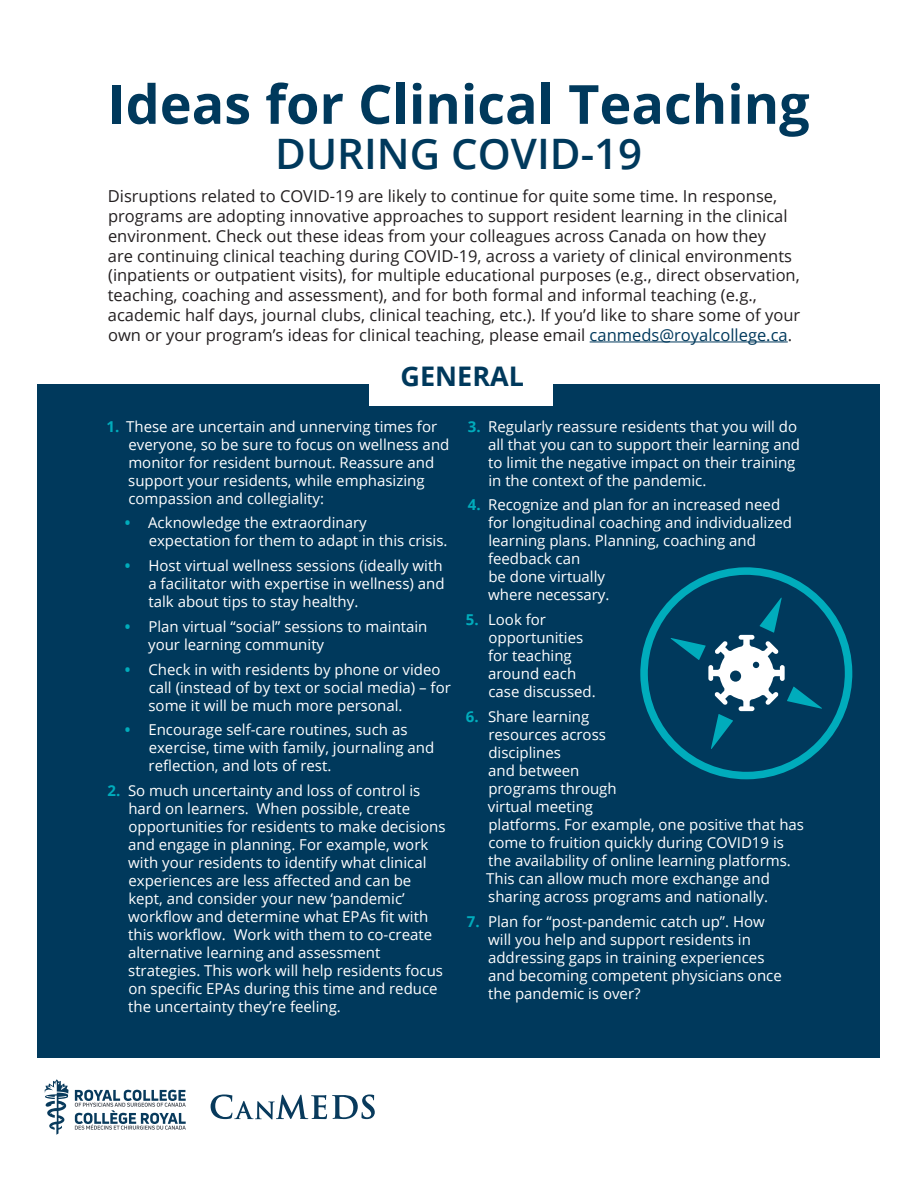
<style>
.page{position:relative;width:918px;height:1188px;background:#fff}
.page>*{position:absolute;margin:0;border:0;box-sizing:border-box;transform-origin:0 0}
.t1{font:700 54px "Open Sans";color:#00395c}
.t2{font:600 42px "Open Sans";color:#00395c}
.t3{font:700 27px "Open Sans";color:#00395c}
.Deck{font:16.5px/19.8px "Open Sans";color:#231f20}
.t4{font:15px/18px "Open Sans";color:#fff}
.s1{color:#00395c}
.s2{font-weight:700;color:#00acbc}
</style>
<div class="page">
<hr style="left:590px;top:342px;width:198px;height:1px;background:#00395c">
<div style="left:38px;top:384px;width:842px;height:674px;background:#00395c"></div>
<div style="left:369px;top:362px;width:184px;height:44px;background:#fff"></div>
<svg style="left:640px;top:567px;width:213px;height:212px"></svg>
<svg style="left:44px;top:1079px;width:25px;height:56px"></svg>
<svg style="left:75px;top:1090px;width:111px;height:40px"></svg>
<svg style="left:211px;top:1095px;width:164px;height:24px"></svg>
<h1 class="t1" style="left:108px;top:66px;width:703px">Ideas for Clinical Teaching</h1>
<h1 class="t2" style="left:275px;top:125px;width:368px">DURING COVID-19</h1>
<p class="Deck" style="left:108px;top:186px;width:694px">Disruptions related to COVID-19 are likely to continue for quite some time. In response, programs are adopting innovative approaches to support resident learning in the clinical environment. Check out these ideas from your colleagues across Canada on how they<br>are continuing clinical teaching during COVID-19, across a variety of clinical environments (inpatients or outpatient visits), for multiple educational purposes (e.g., direct observation, teaching, coaching and assessment), and for both formal and informal teaching (e.g., academic half days, journal clubs, clinical teaching, etc.). If you’d like to share some of your own or your program’s ideas for clinical teaching, please email <span class="s1">canmeds@royalcollege.ca</span>.</p>
<h2 class="t3" style="left:401px;top:357px;width:125px">GENERAL</h2>
<p class="t4" style="left:128px;top:417px;width:323px;text-indent:-22px"><span class="s2">1.</span> These are uncertain and unnerving times for everyone, so be sure to focus on wellness and monitor for resident burnout. Reassure and support your residents, while emphasizing compassion and collegiality:</p>
<p class="t4" style="left:149px;top:514px;width:300px;text-indent:-24px"><span class="s2">•</span> Acknowledge the extraordinary expectation for them to adapt in this crisis.</p>
<p class="t4" style="left:148px;top:556px;width:298px;text-indent:-24px"><span class="s2">•</span> Host virtual wellness sessions (ideally with a facilitator with expertise in wellness) and talk about tips to stay healthy.</p>
<p class="t4" style="left:148px;top:617px;width:281px;text-indent:-23px"><span class="s2">•</span> Plan virtual “social” sessions to maintain your learning community</p>
<p class="t4" style="left:148px;top:660px;width:304px;text-indent:-24px"><span class="s2">•</span> Check in with residents by phone or video call (instead of by text or social media) – for some it will be much more personal.</p>
<p class="t4" style="left:149px;top:721px;width:287px;text-indent:-24px"><span class="s2">•</span> Encourage self-care routines, such as exercise, time with family, journaling and reflection, and lots of rest.</p>
<p class="t4" style="left:128px;top:781px;width:319px;text-indent:-21px"><span class="s2">2.</span> So much uncertainty and loss of control is hard on learners. When possible, create opportunities for residents to make decisions and engage in planning. For example, work with your residents to identify what clinical experiences are less affected and can be kept, and consider your new ‘pandemic’ workflow and determine what EPAs fit with this workflow. Work with them to co-create alternative learning and assessment strategies. This work will help residents focus on specific EPAs during this time and reduce the uncertainty they’re feeling.</p>
<p class="t4" style="left:488px;top:417px;width:314px;text-indent:-20px"><span class="s2">3.</span> Regularly reassure residents that you will do all that you can to support their learning and to limit the negative impact on their training in the context of the pandemic.</p>
<p class="t4" style="left:488px;top:496px;width:305px;text-indent:-20px"><span class="s2">4.</span> Recognize and plan for an increased need for longitudinal coaching and individualized learning plans. Planning, coaching and feedback can<br>be done virtually<br>where necessary.</p>
<p class="t4" style="left:488px;top:610px;width:109px;text-indent:-22px"><span class="s2">5.</span> Look for opportunities for teaching around each case discussed.</p>
<p class="t4" style="left:486px;top:707px;width:319px;text-indent:-20px"><span class="s2">6.</span> Share learning<br>resources across<br>disciplines<br>and between<br>programs through<br>virtual meeting<br>platforms. For example, one positive that has come to fruition quickly during COVID19 is the availability of online learning platforms.<br>This can allow much more exchange and sharing across programs and nationally.</p>
<p class="t4" style="left:488px;top:912px;width:295px;text-indent:-21px"><span class="s2">7.</span> Plan for “post-pandemic catch up”. How will you help and support residents in addressing gaps in training experiences and becoming competent physicians once the pandemic is over?</p>
</div>
